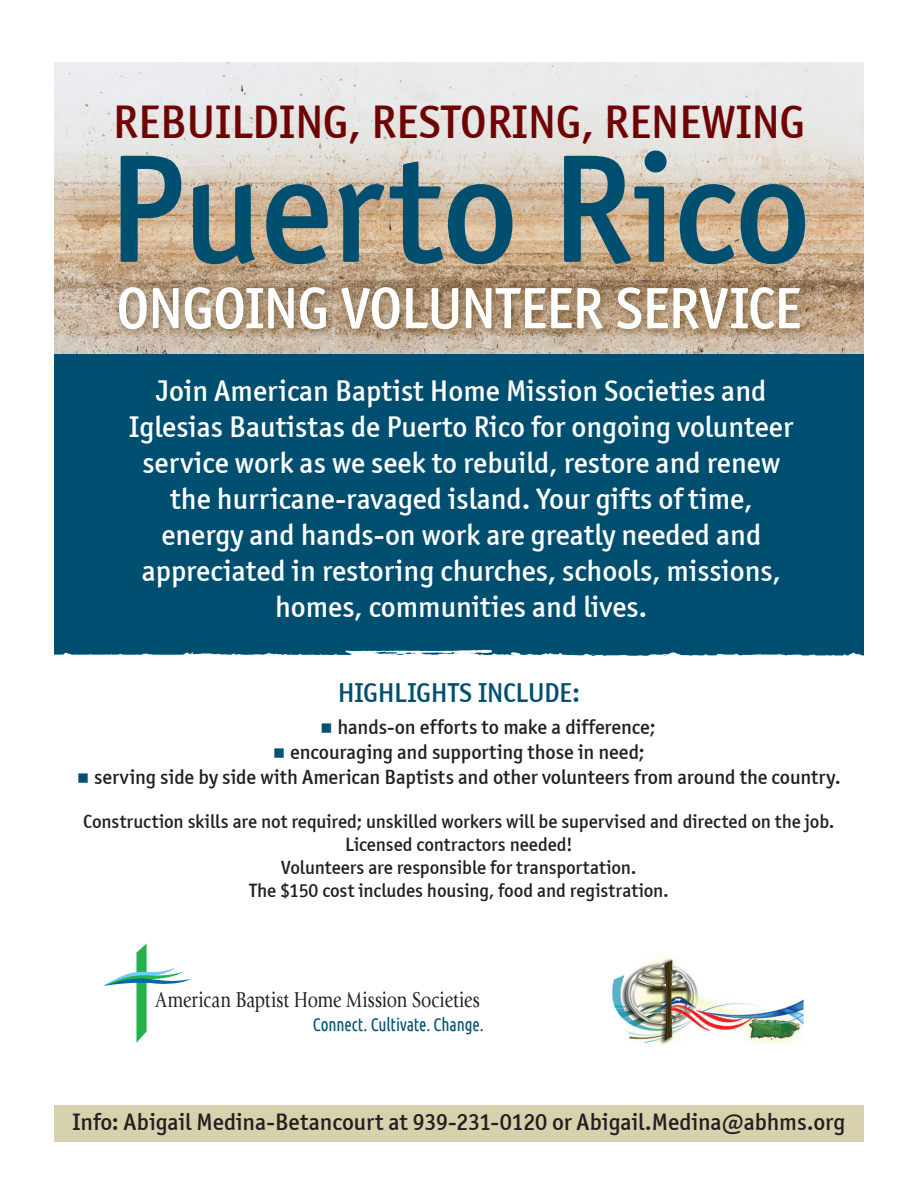
<style>
.page{position:relative;width:918px;height:1188px;background:#fff}
.page>*{position:absolute;margin:0;border:0;box-sizing:border-box;transform-origin:0 0}
.t1{font:154.5px "Officina San Md ITCTT";color:#004f70}
.t2{font:58.5px "Officina San Md ITCTT";letter-spacing:-.02em;color:#fff}
.t3{font:47.25px "Officina San Md ITCTT";color:#6f0405}
.t4{font:30px/36px "Officina San Md ITCTT";color:#fff;text-align:center}
.t5{font:27.45px "Officina San Md ITCTT";letter-spacing:-.015em;color:#004f70}
.t6{font:23.85px "Officina San Md ITCTT";letter-spacing:-.005em;color:#231f20}
.t7{font:22.5px "Giovanni";color:#231f20;scale:.8 1}
.t8{font:20.7px "Officina San Md ITCTT";letter-spacing:-.005em;color:#231f20}
.t9{font:19.35px/23.2px "Officina San Md ITCTT";letter-spacing:.005em;color:#231f20;text-align:center}
.t10{font:18.15px "Ubuntu Condensed";letter-spacing:-.005em;color:#004f70;scale:.93 1}
.s1{color:#005274}
</style>
<div class="page">
<img style="left:54px;top:63px;width:810px;height:291px">
<div style="left:54px;top:1105px;width:810px;height:37px;background:#d8d1ae"></div>
<div style="left:54px;top:354px;width:810px;height:303px;background:#004f70"></div>
<img style="left:612px;top:956px;width:192px;height:89px">
<div style="left:114px;top:282px;width:696px;height:58px;background:#624d27;opacity:.6"></div>
<svg style="left:103px;top:944px;width:88px;height:99px"></svg>
<h3 class="t3" style="left:113px;top:94px;width:694px">Rebuilding, Restoring, Renewing</h3>
<h1 class="t1" style="left:107px;top:119px;width:706px">Puerto Rico</h1>
<h2 class="t2" style="left:116px;top:274px;width:687px">Ongoing volunteer service</h2>
<p class="t4" style="left:129px;top:372px;width:665px">Join American Baptist Home Mission Societies and Iglesias Bautistas de Puerto Rico for ongoing volunteer service work as we seek to rebuild, restore and renew the hurricane-ravaged island. Your gifts of time, energy and hands-on work are greatly needed and appreciated in restoring churches, schools, missions, homes, communities and lives.</p>
<p class="t5" style="left:338px;top:676px;width:244px">High lights include:</p>
<p class="t8" style="left:321px;top:715px;width:336px"><span class="s1">■</span> hands-on efforts to make a difference;</p>
<p class="t8" style="left:273px;top:740px;width:373px"><span class="s1">■</span> encouraging and supporting those in need;</p>
<p class="t8" style="left:77px;top:764px;width:765px"><span class="s1">■</span> serving side by side with American Baptists and other volunteers from around the country.</p>
<p class="t9" style="left:83px;top:810px;width:753px">Construction skills are not required; unskilled workers will be supervised and directed on the job.<br>Licensed contractors needed!<br>Volunteers are responsible for transportation.<br>The $150 cost includes housing, food and registration.</p>
<p class="t7" style="left:155px;top:986px;width:407px">American Baptist Home Mission Societies</p>
<p class="t10" style="left:313px;top:1014px;width:185px">Connect. Cultivate. Change.</p>
<p class="t6" style="left:73px;top:1108px;width:774px">Info: Abigail Medina-Betancourt at 939-231-0120 or Abigail.Medina@abhms.org</p>
</div>
